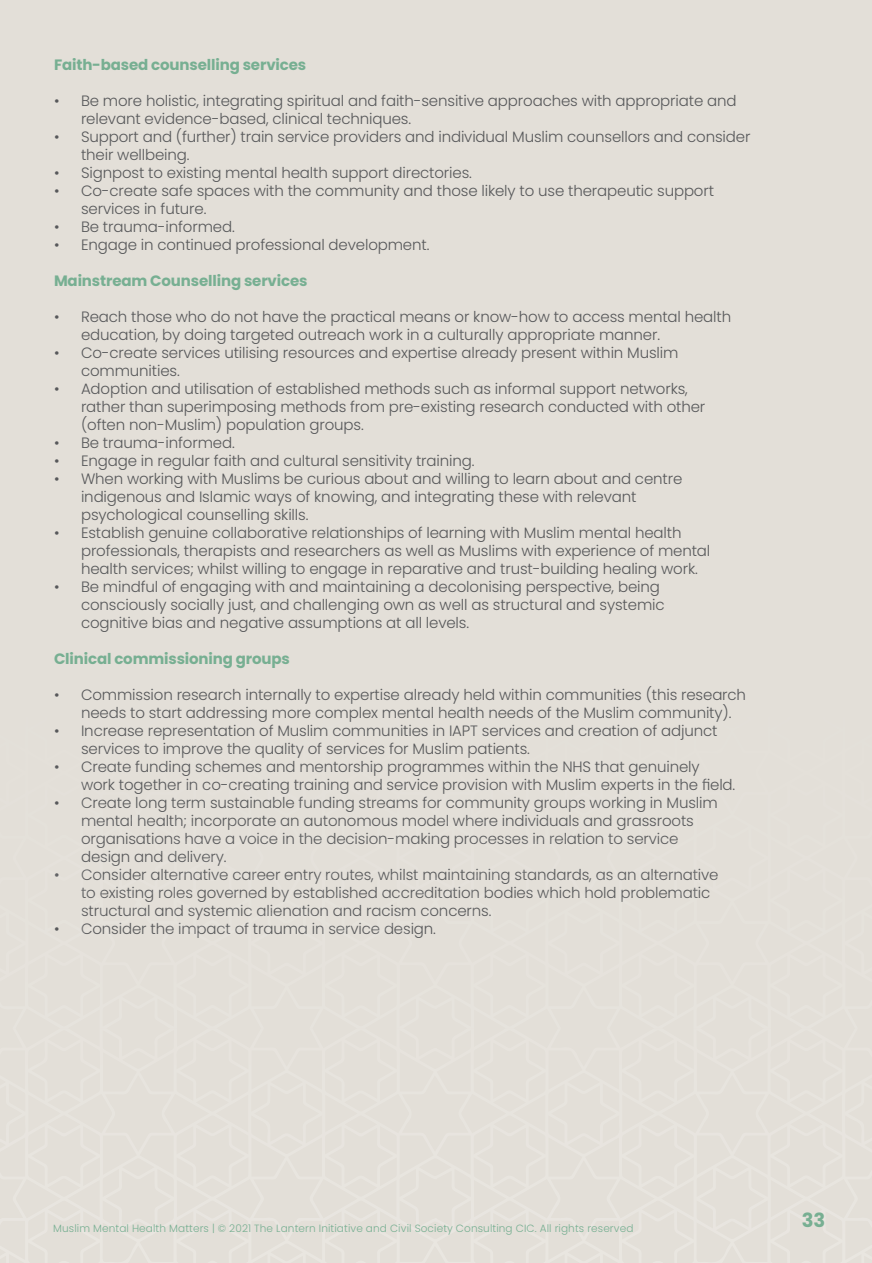
<style>
.page{position:relative;width:872px;height:1263px;background:#e3dfd8}
.page>*{position:absolute;margin:0;border:0;box-sizing:border-box;transform-origin:0 0}
.t1{font:700 19.5px "Poppins";color:#77af92}
.t2{font:300 15px/18px "Poppins";letter-spacing:-.01em;color:#57585a}
.t3{font:700 15px "Poppins";letter-spacing:-.01em;color:#77af92}
.t4{font:300 10.5px "Poppins";letter-spacing:.01em;color:#77af92}
</style>
<div class="page">
<p class="t3" style="left:54px;top:56px;width:254px">Faith-based counselling services</p>
<p class="t2" style="left:81px;top:92px;width:657px;text-indent:-27px">• Be more holistic, integrating spiritual and faith-sensitive approaches with appropriate and relevant evidence-based, clinical techniques.</p>
<p class="t2" style="left:81px;top:128px;width:671px;text-indent:-27px">• Support and (further) train service providers and individual Muslim counsellors and consider their wellbeing.</p>
<p class="t2" style="left:54px;top:164px;width:419px">• Signpost to existing mental health support directories.</p>
<p class="t2" style="left:81px;top:182px;width:634px;text-indent:-27px">• Co-create safe spaces with the community and those likely to use therapeutic support services in future.</p>
<p class="t2" style="left:54px;top:218px;width:182px">• Be trauma-informed.</p>
<p class="t2" style="left:54px;top:236px;width:377px">• Engage in continued professional development.</p>
<p class="t3" style="left:54px;top:272px;width:255px">Mainstream Counselling services</p>
<p class="t2" style="left:81px;top:308px;width:651px;text-indent:-27px">• Reach those who do not have the practical means or know-how to access mental health education, by doing targeted outreach work in a culturally appropriate manner.</p>
<p class="t2" style="left:81px;top:344px;width:599px;text-indent:-27px">• Co-create services utilising resources and expertise already present within Muslim communities.</p>
<p class="t2" style="left:81px;top:380px;width:626px;text-indent:-27px">• Adoption and utilisation of established methods such as informal support networks, rather than superimposing methods from pre-existing research conducted with other (often non-Muslim) population groups.</p>
<p class="t2" style="left:54px;top:434px;width:182px">• Be trauma-informed.</p>
<p class="t2" style="left:54px;top:452px;width:422px">• Engage in regular faith and cultural sensitivity training.</p>
<p class="t2" style="left:81px;top:470px;width:603px;text-indent:-27px">• When working with Muslims be curious about and willing to learn about and centre indigenous and Islamic ways of knowing, and integrating these with relevant psychological counselling skills.</p>
<p class="t2" style="left:81px;top:524px;width:631px;text-indent:-27px">• Establish genuine collaborative relationships of learning with Muslim mental health professionals, therapists and researchers as well as Muslims with experience of mental health services; whilst willing to engage in reparative and trust-building healing work.</p>
<p class="t2" style="left:81px;top:578px;width:585px;text-indent:-27px">• Be mindful of engaging with and maintaining a decolonising perspective, being consciously socially just, and challenging own as well as structural and systemic cognitive bias and negative assumptions at all levels.</p>
<p class="t3" style="left:54px;top:650px;width:237px">Clinical commissioning groups</p>
<p class="t2" style="left:81px;top:686px;width:666px;text-indent:-27px">• Commission research internally to expertise already held within communities (this research needs to start addressing more complex mental health needs of the Muslim community).</p>
<p class="t2" style="left:81px;top:722px;width:638px;text-indent:-27px">• Increase representation of Muslim communities in IAPT services and creation of adjunct services to improve the quality of services for Muslim patients.</p>
<p class="t2" style="left:81px;top:758px;width:656px;text-indent:-27px">• Create funding schemes and mentorship programmes within the NHS that genuinely work together in co-creating training and service provision with Muslim experts in the field.</p>
<p class="t2" style="left:81px;top:794px;width:638px;text-indent:-27px">• Create long term sustainable funding streams for community groups working in Muslim mental health; incorporate an autonomous model where individuals and grassroots organisations have a voice in the decision-making processes in relation to service design and delivery.</p>
<p class="t2" style="left:81px;top:866px;width:639px;text-indent:-27px">• Consider alternative career entry routes, whilst maintaining standards, as an alternative to existing roles governed by established accreditation bodies which hold problematic structural and systemic alienation and racism concerns.</p>
<p class="t2" style="left:54px;top:920px;width:383px">• Consider the impact of trauma in service design.</p>
<p class="t4" style="left:53px;top:1222px;width:582px">Muslim Mental Health Matters | © 2021 The Lantern Initiative and Civil Society Consulting CIC. All rights reserved</p>
<p class="t1" style="left:801px;top:1209px;width:25px">33</p>
</div>
